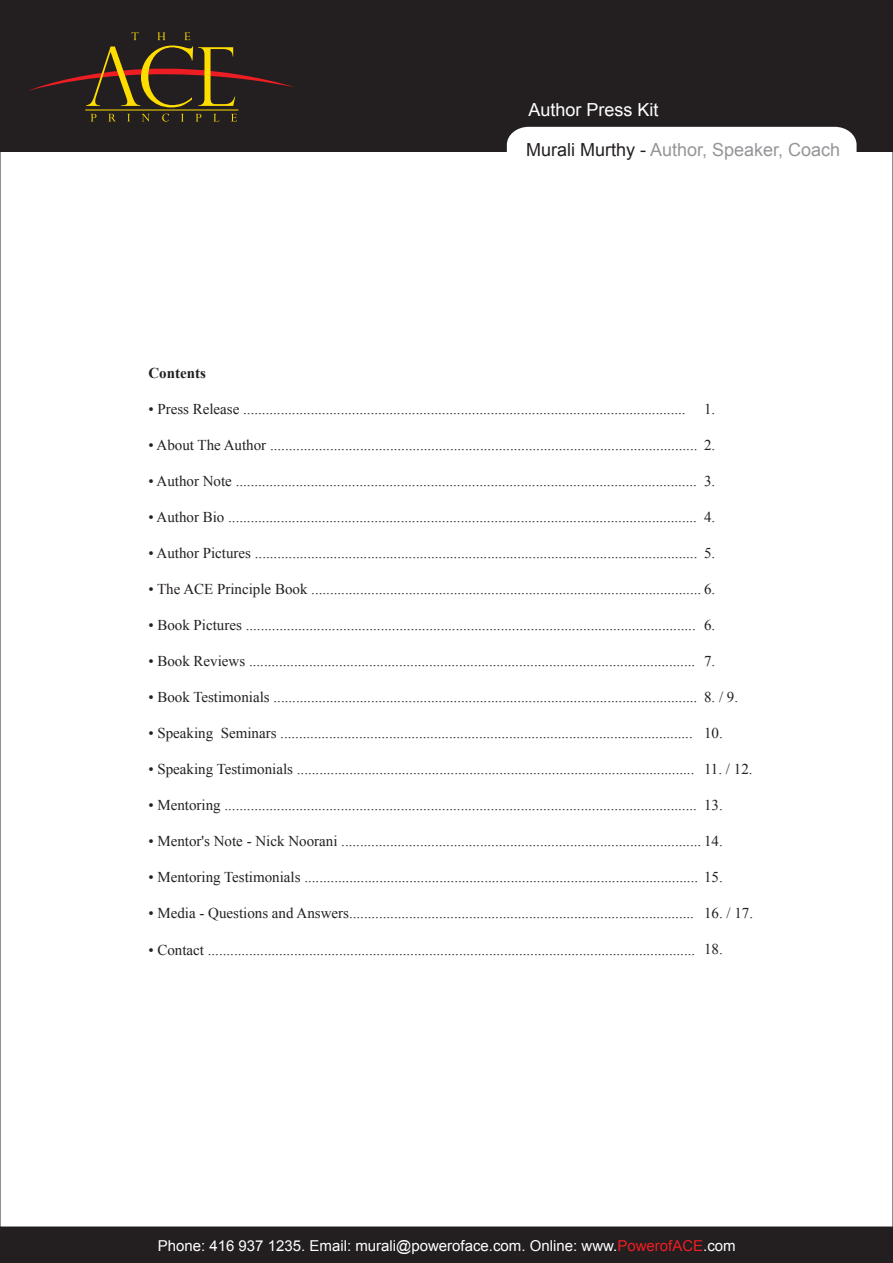
<style>
.page{position:relative;width:893px;height:1263px;background:#fff}
.page>*{position:absolute;margin:0;border:0;box-sizing:border-box;transform-origin:0 0}
.t1{font:18px "Arial";color:#939598}
.t2{font:18px "Arial";color:#fff}
.t3{font:15px "Times New Roman";color:#231f20}
.t4{font:15px "Arial";color:#fff}
.t5{font:700 15px "Times New Roman";color:#231f20}
.s1{color:#231f20}
.s2{color:#ee1d23}
</style>
<div class="page">
<div style="left:0;top:0;width:893px;height:151px;background:#231f20"></div>
<div style="left:0;top:1227px;width:893px;height:36px;background:#231f20"></div>
<svg style="left:28px;top:32px;width:267px;height:75px"></svg>
<svg style="left:91px;top:114px;width:5px;height:7px"></svg>
<svg style="left:108px;top:114px;width:7px;height:7px"></svg>
<svg style="left:127px;top:114px;width:3px;height:7px"></svg>
<svg style="left:142px;top:114px;width:8px;height:7px"></svg>
<svg style="left:162px;top:114px;width:7px;height:8px"></svg>
<svg style="left:181px;top:114px;width:3px;height:7px"></svg>
<svg style="left:196px;top:114px;width:5px;height:7px"></svg>
<svg style="left:214px;top:114px;width:5px;height:7px"></svg>
<svg style="left:231px;top:114px;width:6px;height:7px"></svg>
<hr style="left:85px;top:110px;width:153px;height:1px;background:#ffdd01">
<div style="left:507px;top:127px;width:349px;height:24px;background:#fff"></div>
<p class="t2" style="left:529px;top:98px;width:132px">Author Press Kit</p>
<p class="t1" style="left:526px;top:138px;width:316px"><span class="s1">Murali Murthy -</span> Author, Speaker, Coach</p>
<p class="t5" style="left:148px;top:363px;width:59px">Contents</p>
<p class="t3" style="left:148px;top:399px;width:539px">• Press Release ......................................................................................................................</p>
<p class="t3" style="left:148px;top:435px;width:568px">• About The Author .................................................................................................................. 2.</p>
<p class="t3" style="left:148px;top:471px;width:550px">• Author Note ...........................................................................................................................</p>
<p class="t3" style="left:148px;top:507px;width:550px">• Author Bio .............................................................................................................................</p>
<p class="t3" style="left:148px;top:543px;width:568px">• Author Pictures ...................................................................................................................... 5.</p>
<p class="t3" style="left:148px;top:579px;width:568px">• The ACE Principle Book ........................................................................................................ 6.</p>
<p class="t3" style="left:148px;top:615px;width:549px">• Book Pictures ........................................................................................................................</p>
<p class="t3" style="left:148px;top:651px;width:548px">• Book Reviews .......................................................................................................................</p>
<p class="t3" style="left:148px;top:687px;width:591px">• Book Testimonials ................................................................................................................. 8. / 9.</p>
<p class="t3" style="left:148px;top:723px;width:546px">• Speaking Seminars ..............................................................................................................</p>
<p class="t3" style="left:148px;top:759px;width:548px">• Speaking Testimonials ..........................................................................................................</p>
<p class="t3" style="left:148px;top:795px;width:550px">• Mentoring ..............................................................................................................................</p>
<p class="t3" style="left:148px;top:831px;width:576px">• Mentor's Note - Nick Noorani ................................................................................................ 14.</p>
<p class="t3" style="left:148px;top:867px;width:576px">• Mentoring Testimonials ......................................................................................................... 15.</p>
<p class="t3" style="left:148px;top:903px;width:547px">• Media - Questions and Answers............................................................................................</p>
<p class="t3" style="left:148px;top:939px;width:548px">• Contact ..................................................................................................................................</p>
<p class="t3" style="left:704px;top:399px;width:13px">1.</p>
<p class="t3" style="left:704px;top:471px;width:13px">3.</p>
<p class="t3" style="left:704px;top:507px;width:13px">4.</p>
<p class="t3" style="left:704px;top:615px;width:13px">6.</p>
<p class="t3" style="left:704px;top:651px;width:13px">7.</p>
<p class="t3" style="left:704px;top:723px;width:20px">10.</p>
<p class="t3" style="left:704px;top:759px;width:50px">11. / 12.</p>
<p class="t3" style="left:704px;top:795px;width:20px">13.</p>
<p class="t3" style="left:704px;top:903px;width:51px">16. / 17.</p>
<p class="t3" style="left:704px;top:939px;width:20px">18.</p>
<p class="t4" style="left:158px;top:1235px;width:580px">Phone: 416 937 1235. Email: murali@poweroface.com. Online: www.<span class="s2">PowerofACE</span>.com</p>
</div>
